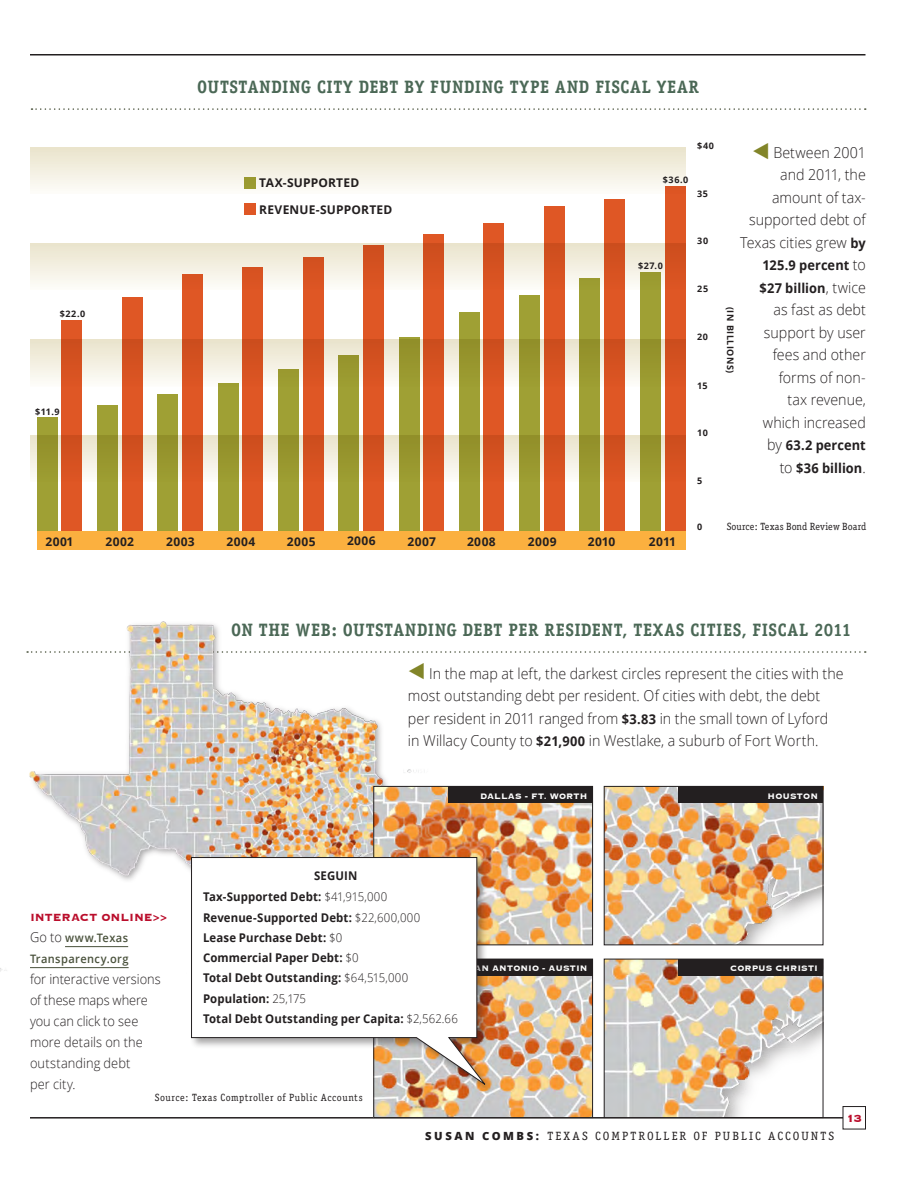
<style>
.page{position:relative;width:918px;height:1188px;background:#fff}
.page>*{position:absolute;margin:0;border:0;box-sizing:border-box;transform-origin:0 0}
.new_debt_graph_title{font:700 18px "Officina Serif";letter-spacing:.035em;color:#4b6856;scale:.95 1}
.new_debt_graph_capti{font:300 15px/22.5px "Open Sans";color:#231f20;text-align:right;scale:.95 1}
.new_debt_sidebar_tex{font:300 13.5px/21px "Open Sans";color:#231f20;scale:.95 1}
.new_debt_graph_capti-2{font:700 13.5px/22.5px "Open Sans";letter-spacing:.005em;color:#231f20;scale:.95 1}
.new_debt_sidebar_tex-2{font:700 13.5px "Copperplate";color:#ba0d2b;scale:.95 1}
.new_debt_sidebar_tex-3{font:700 13.5px "Copperplate";color:#ba0d2b}
.new_debt_sidebar_tex-4{font:700 12px "Open Sans";letter-spacing:.015em;color:#231f20;scale:.95 1}
.new_debt_sidebar_tex-5{font:700 12px "Open Sans";letter-spacing:.015em;color:#231f20}
.t1{font:12px "Officina Serif";letter-spacing:.185em;color:#231f20}
.new_debt_sidebar_tex-6{font:600 11.7px/21px "Open Sans";letter-spacing:.04em;color:#49513b;scale:.95 1}
.new_debt_graph_sourc{font:10.5px "Officina Serif";letter-spacing:.04em;color:#231f20;scale:.95 1}
.new_debt_graph_sourc-2{font:10.5px "Officina Serif";letter-spacing:.01em;color:#231f20;scale:.95 1}
.new_debt_sidebar_sub{font:700 10.35px "Copperplate";letter-spacing:.01em;color:#fff;scale:.95 1}
.t2{font:700 9px "Open Sans";letter-spacing:.055em;color:#231f20}
.s1{font-weight:700;font-size:13.5px}
.s2{font-weight:300;font-size:15px}
.s3{font-weight:300}
.s4{font-weight:300;font-size:13.5px;color:#231f20}
.s5{font-family:"Open Sans";font-weight:800;font-size:11.25px}
</style>
<div class="page">
<hr style="left:30px;top:54px;width:836px;height:2px;background:#231f20">
<hr style="left:30px;top:1117px;width:834px;height:2px;background:#231f20">
<div style="left:843px;top:1107px;width:23px;height:22px;background:#fff"></div>
<div style="left:843px;top:1106px;width:23px;height:23px;border:1px solid #231f20"></div>
<svg style="left:431px;top:651px;width:435px;height:2px"></svg>
<div style="left:665px;top:186px;width:21px;height:345px;background:#df5725"></div>
<div style="left:640px;top:273px;width:21px;height:258px;background:#9fa034"></div>
<div style="left:604px;top:199px;width:21px;height:332px;background:#df5725"></div>
<div style="left:579px;top:278px;width:21px;height:253px;background:#9fa034"></div>
<div style="left:544px;top:206px;width:21px;height:325px;background:#df5725"></div>
<div style="left:519px;top:296px;width:21px;height:235px;background:#9fa034"></div>
<div style="left:483px;top:223px;width:21px;height:308px;background:#df5725"></div>
<div style="left:459px;top:312px;width:21px;height:219px;background:#9fa034"></div>
<div style="left:423px;top:234px;width:21px;height:297px;background:#df5725"></div>
<div style="left:399px;top:337px;width:21px;height:194px;background:#9fa034"></div>
<div style="left:363px;top:245px;width:21px;height:286px;background:#df5725"></div>
<div style="left:339px;top:355px;width:20px;height:176px;background:#9fa034"></div>
<div style="left:303px;top:257px;width:21px;height:274px;background:#df5725"></div>
<div style="left:278px;top:369px;width:21px;height:162px;background:#9fa034"></div>
<div style="left:242px;top:267px;width:21px;height:264px;background:#df5725"></div>
<div style="left:218px;top:383px;width:21px;height:148px;background:#9fa034"></div>
<div style="left:182px;top:274px;width:21px;height:257px;background:#df5725"></div>
<div style="left:157px;top:394px;width:21px;height:137px;background:#9fa034"></div>
<div style="left:122px;top:297px;width:21px;height:234px;background:#df5725"></div>
<div style="left:97px;top:405px;width:21px;height:126px;background:#9fa034"></div>
<div style="left:61px;top:320px;width:21px;height:211px;background:#df5725"></div>
<div style="left:37px;top:417px;width:21px;height:114px;background:#9fa034"></div>
<div style="left:244px;top:203px;width:11px;height:11px;background:#df5725"></div>
<div style="left:30px;top:148px;width:656px;height:46px;background:linear-gradient(to bottom,#eae6cf,#fbf8f2)"></div>
<svg style="left:30px;top:243px;width:656px;height:41px"></svg>
<svg style="left:30px;top:340px;width:656px;height:46px"></svg>
<svg style="left:30px;top:436px;width:656px;height:46px"></svg>
<div style="left:37px;top:531px;width:649px;height:19px;background:#fbb03f"></div>
<svg style="left:32px;top:108px;width:834px;height:2px"></svg>
<img style="left:0;top:621px;width:431px;height:351px">
<img style="left:606px;top:961px;width:215px;height:155px">
<div style="left:604px;top:959px;width:219px;height:159px;border:1px solid #231f20"></div>
<div style="left:679px;top:959px;width:144px;height:17px;background:#231f20"></div>
<img style="left:375px;top:976px;width:216px;height:140px">
<div style="left:373px;top:959px;width:220px;height:159px;border:1px solid #231f20"></div>
<div style="left:448px;top:959px;width:145px;height:17px;background:#231f20"></div>
<img style="left:375px;top:788px;width:216px;height:155px">
<div style="left:373px;top:786px;width:220px;height:159px;border:1px solid #231f20"></div>
<div style="left:448px;top:786px;width:145px;height:17px;background:#231f20"></div>
<img style="left:606px;top:788px;width:215px;height:155px">
<div style="left:604px;top:786px;width:219px;height:159px;border:1px solid #231f20"></div>
<div style="left:679px;top:786px;width:144px;height:17px;background:#231f20"></div>
<div style="left:189px;top:855px;width:306px;height:240px;background:#231f20;opacity:.4"></div>
<svg style="left:191px;top:857px;width:297px;height:231px"></svg>
<svg style="left:409px;top:663px;width:15px;height:17px"></svg>
<p class="new_debt_graph_title" style="left:197px;top:76px;width:530px">OUTSTANDING CITY DEBT BY FUNDING TYPE AND FISCAL YEAR</p>
<p class="t2" style="left:60px;top:307px;width:27px">$22.0</p>
<p class="t2" style="left:35px;top:406px;width:26px">$11.9</p>
<p class="new_debt_sidebar_tex-5" style="left:259px;top:174px;width:102px">TAX-SUPPORTED</p>
<p class="new_debt_sidebar_tex-5" style="left:259px;top:201px;width:135px">REVENUE-SUPPORTED</p>
<p class="t2" style="left:697px;top:139px;width:18px">$40</p>
<p class="t2" style="left:663px;top:174px;width:27px">$36.0</p>
<p class="t2" style="left:697px;top:187px;width:12px">35</p>
<p class="t2" style="left:638px;top:260px;width:26px">$27.0</p>
<p class="t2" style="left:697px;top:235px;width:12px">30</p>
<p class="t2" style="left:697px;top:282px;width:12px">25</p>
<p class="t2" style="left:697px;top:330px;width:12px">20</p>
<p class="t2" style="left:697px;top:379px;width:12px">15</p>
<p class="t2" style="left:697px;top:426px;width:12px">10</p>
<p class="t2" style="left:697px;top:474px;width:7px">5</p>
<p class="new_debt_graph_capti" style="left:740px;top:141px;width:134px">Between 2001<br>and 2011, the amount of tax&shy;supported debt of<br>Texas cities grew <span class="s1">by</span></p>
<p class="new_debt_graph_capti-2" style="left:759px;top:254px;width:113px">125.9 percent <span class="s2">to </span>$27 billion<span class="s2">, twice</span></p>
<p class="new_debt_graph_capti" style="left:763px;top:298px;width:110px">as fast as debt support by user fees and other forms of non&shy;tax revenue, which increased</p>
<p class="new_debt_graph_capti-2" style="left:767px;top:434px;width:105px;text-align:right"><span class="s2">by</span> 63.2 percent <span class="s2">to</span> $36 billion<span class="s2">.</span></p>
<p class="t2" style="left:737px;top:307px;width:68px;rotate:90deg">(IN BILLIONS)</p>
<p class="new_debt_sidebar_tex-5" style="left:46px;top:533px;width:30px">2001</p>
<p class="new_debt_sidebar_tex-5" style="left:106px;top:533px;width:30px">2002</p>
<p class="new_debt_sidebar_tex-5" style="left:166px;top:533px;width:30px">2003</p>
<p class="new_debt_sidebar_tex-5" style="left:227px;top:533px;width:30px">2004</p>
<p class="new_debt_sidebar_tex-5" style="left:287px;top:533px;width:30px">2005</p>
<p class="new_debt_sidebar_tex-5" style="left:347px;top:533px;width:30px">2006</p>
<p class="new_debt_sidebar_tex-5" style="left:407px;top:533px;width:30px">2007</p>
<p class="new_debt_sidebar_tex-5" style="left:467px;top:533px;width:30px">2008</p>
<p class="new_debt_sidebar_tex-5" style="left:528px;top:533px;width:30px">2009</p>
<p class="new_debt_sidebar_tex-5" style="left:588px;top:533px;width:29px">2010</p>
<p class="new_debt_sidebar_tex-5" style="left:649px;top:533px;width:29px">2011</p>
<p class="t2" style="left:697px;top:521px;width:7px">0</p>
<p class="new_debt_graph_sourc-2" style="left:727px;top:520px;width:148px">Source: Texas Bond Review Board</p>
<p class="new_debt_graph_title" style="left:231px;top:619px;width:655px">ON THE WEB: OUTSTANDING DEBT PER RESIDENT, TEXAS CITIES, FISCAL 2011</p>
<p class="new_debt_graph_capti" style="left:408px;top:661px;width:460px;text-align:left;text-indent:21px">In the map at left, the darkest circles represent the cities with the most outstanding debt per resident. Of cities with debt, the debt per resident in 2011 ranged from <span class="s1">$3.83</span> in the small town of Lyford<br>in Willacy County to <span class="s1">$21,900</span> in Westlake, a suburb of Fort Worth.</p>
<p class="new_debt_sidebar_sub" style="left:480px;top:789px;width:115px">DALLAS - FT. WORTH</p>
<p class="new_debt_sidebar_sub" style="left:768px;top:789px;width:55px">HOUSTON</p>
<p class="new_debt_sidebar_tex-4" style="left:314px;top:867px;width:47px">SEGUIN</p>
<p class="new_debt_sidebar_tex-4" style="left:203px;top:889px;width:195px">Tax-Supported Debt: <span class="s3">$41,915,000</span></p>
<p class="new_debt_sidebar_tex-4" style="left:203px;top:909px;width:230px">Revenue-Supported Debt: <span class="s3">$22,600,000</span></p>
<p class="new_debt_sidebar_tex-4" style="left:203px;top:929px;width:148px">Lease Purchase Debt: <span class="s3">$0</span></p>
<p class="new_debt_sidebar_tex-4" style="left:203px;top:949px;width:165px">Commercial Paper Debt: <span class="s3">$0</span></p>
<p class="new_debt_sidebar_tex-4" style="left:203px;top:970px;width:218px">Total Debt Outstanding: <span class="s3">$64,515,000</span></p>
<p class="new_debt_sidebar_tex-4" style="left:203px;top:990px;width:110px">Population: <span class="s3">25,175</span></p>
<p class="new_debt_sidebar_tex-4" style="left:203px;top:1010px;width:270px">Total Debt Outstanding per Capita: <span class="s3">$2,562.66</span></p>
<p class="new_debt_sidebar_tex-2" style="left:30px;top:909px;width:146px">INTERACT ONLINE&gt;&gt;</p>
<p class="new_debt_sidebar_tex-6" style="left:30px;top:927px;width:105px"><span class="s4">Go to</span> www.Texas<br>Transparency.org</p>
<p class="new_debt_sidebar_tex" style="left:30px;top:968px;width:139px">for interactive versions of these maps where you can click to see more details on the outstanding debt<br>per city.</p>
<p class="new_debt_graph_sourc" style="left:155px;top:1091px;width:220px">Source: Texas Comptroller of Public Accounts</p>
<p class="new_debt_sidebar_sub" style="left:468px;top:962px;width:128px">SAN ANTONIO - AUSTIN</p>
<p class="new_debt_sidebar_sub" style="left:730px;top:962px;width:94px">CORPUS CHRISTI</p>
<p class="t1" style="left:425px;top:1129px;width:410px"><span class="s5">SUSAN COMBS:</span> TEXAS COMPTROLLER OF PUBLIC ACCOUNTS</p>
<p class="new_debt_sidebar_tex-3" style="left:846px;top:1109px;width:17px">13</p>
</div>
